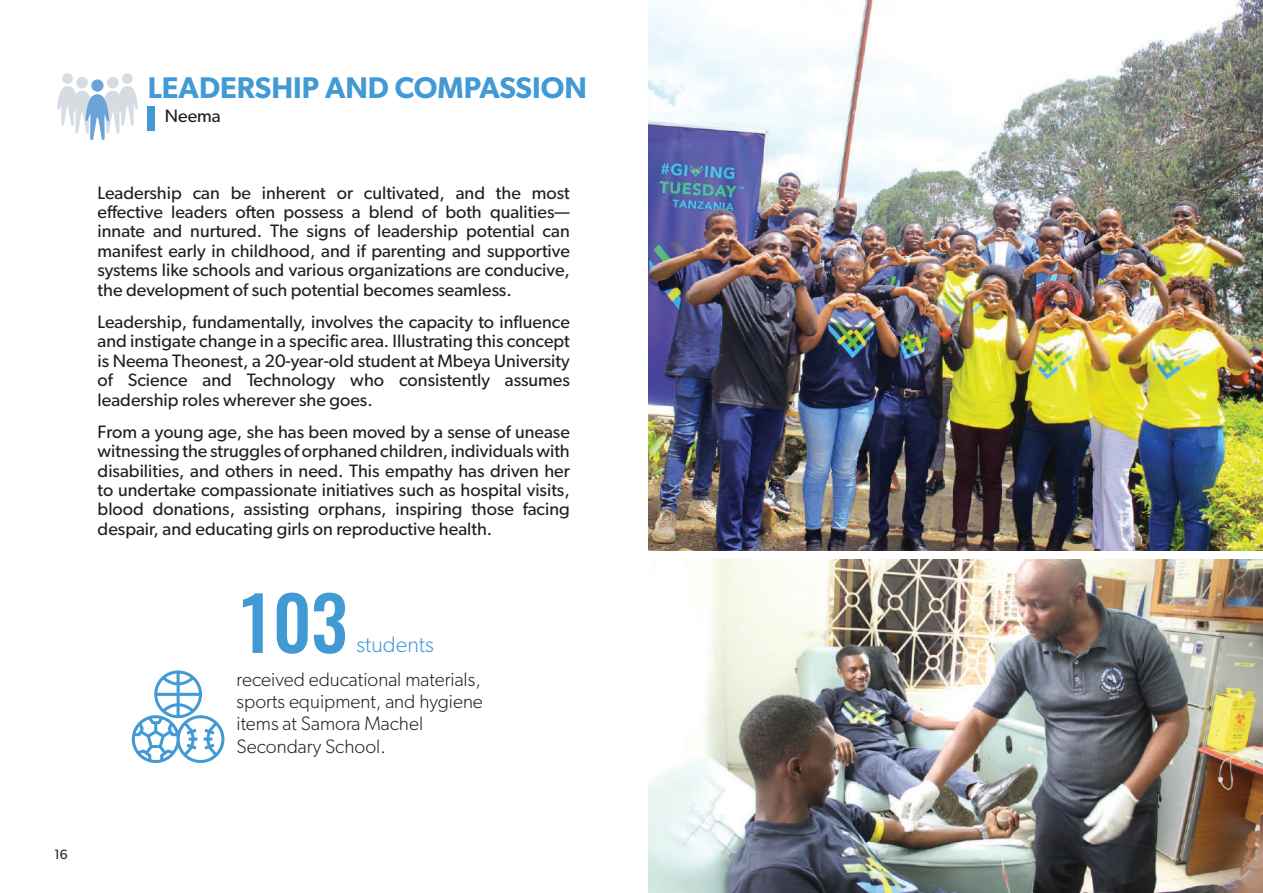
<style>
.page{position:relative;width:1263px;height:893px;background:#fff}
.page>*{position:absolute;margin:0;border:0;box-sizing:border-box;transform-origin:0 0}
.t1{font:500 73.65px "Oswald";color:#429ad4}
.t2{font:600 30px "Gibson";color:#429ad4}
.t3{font:300 22.5px "Gibson";color:#429ad4}
.t4{font:300 19.5px/22.4px "Gibson";color:#231f20}
.t5{font:18px/19.4px "Gibson";color:#231f20;text-align:justify}
.t6{font:13.5px "Gibson";color:#231f20}
</style>
<div class="page">
<svg style="left:57px;top:86px;width:81px;height:54px"></svg>
<svg style="left:91px;top:79px;width:13px;height:13px"></svg>
<div style="left:107px;top:77px;width:12px;height:11px;background:#d7dce2;border-radius:50%"></div>
<div style="left:76px;top:77px;width:12px;height:12px;background:#d7dce2;border-radius:50%"></div>
<div style="left:62px;top:73px;width:11px;height:11px;background:#d7dce2;border-radius:50%"></div>
<div style="left:122px;top:73px;width:11px;height:11px;background:#d7dce2;border-radius:50%"></div>
<div style="left:148px;top:107px;width:7px;height:24px;background:#429ad4"></div>
<img style="left:648px;top:0;width:615px;height:551px">
<img style="left:648px;top:560px;width:615px;height:333px">
<svg style="left:132px;top:670px;width:93px;height:93px"></svg>
<h2 class="t2" style="left:148px;top:70px;width:441px">LEADERSHIP AND COMPASSION</h2>
<p class="t5" style="left:165px;top:105px;width:57px">Neema</p>
<p class="t5" style="left:98px;top:182px;width:474px">Leadership can be inherent or cultivated, and the most effective leaders often possess a blend of both qualities— innate and nurtured. The signs of leadership potential can manifest early in childhood, and if parenting and supportive systems like schools and various organizations are conducive, the development of such potential becomes seamless.</p>
<p class="t5" style="left:98px;top:312px;width:474px">Leadership, fundamentally, involves the capacity to influence and instigate change in a specific area. Illustrating this concept is Neema Theonest, a 20-year-old student at Mbeya University of Science and Technology who consistently assumes leadership roles wherever she goes.</p>
<p class="t5" style="left:98px;top:422px;width:474px">From a young age, she has been moved by a sense of unease witnessing the struggles of orphaned children, individuals with disabilities, and others in need. This empathy has driven her to undertake compassionate initiatives such as hospital visits, blood donations, assisting orphans, inspiring those facing despair, and educating girls on reproductive health.</p>
<h1 class="t1" style="left:237px;top:571px;width:112px">103</h1>
<p class="t3" style="left:356px;top:631px;width:79px">students</p>
<p class="t4" style="left:237px;top:667px;width:248px">received educational materials, sports equipment, and hygiene items at Samora Machel<br>Secondary School.</p>
<p class="t6" style="left:54px;top:846px;width:15px">16</p>
</div>
